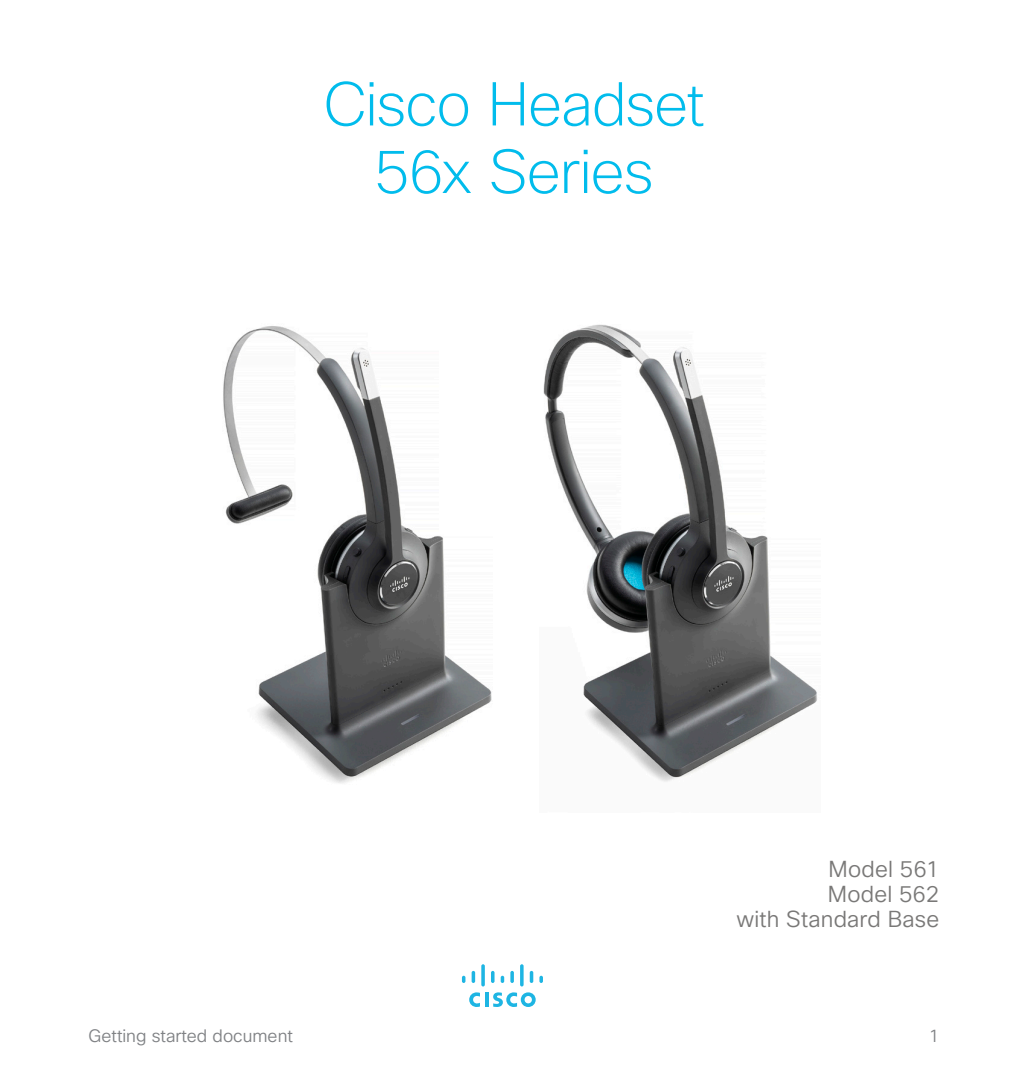
<style>
.page{position:relative;width:1028px;height:1085px;background:#fff}
.page>*{position:absolute;margin:0;border:0;box-sizing:border-box;transform-origin:0 0}
.Headline{font:200 60px/67.5px "Cisco Sans";letter-spacing:-.02em;color:#01bcec;text-align:center}
.Subhead_1{font:300 22.5px/25px "Cisco Sans";letter-spacing:.01em;color:#797877;text-align:right}
.t1{font:300 17.5px "Cisco Sans";color:#808285}
</style>
<div class="page">
<img style="left:543px;top:324px;width:274px;height:458px">
<img style="left:223px;top:326px;width:269px;height:457px">
<hr style="left:485px;top:992px;width:3px;height:14px;background:#1eb5e3">
<svg style="left:469px;top:992px;width:11px;height:14px"></svg>
<svg style="left:493px;top:992px;width:42px;height:14px"></svg>
<svg style="left:462px;top:975px;width:3px;height:7px"></svg>
<svg style="left:471px;top:970px;width:4px;height:12px"></svg>
<svg style="left:481px;top:964px;width:4px;height:22px"></svg>
<svg style="left:491px;top:971px;width:3px;height:11px"></svg>
<svg style="left:500px;top:975px;width:4px;height:7px"></svg>
<svg style="left:510px;top:970px;width:4px;height:12px"></svg>
<hr style="left:520px;top:964px;width:3px;height:22px;background:#1eb5e3;border-radius:2px">
<svg style="left:530px;top:970px;width:3px;height:12px"></svg>
<svg style="left:539px;top:975px;width:4px;height:7px"></svg>
<p class="Headline" style="left:323px;top:72px;width:382px">Cisco Headset<br>56x Series</p>
<p class="Subhead_1" style="left:736px;top:856px;width:204px">Model 561<br>Model 562<br>with Standard Base</p>
<p class="t1" style="left:89px;top:1024px;width:206px">Getting started document</p>
<p class="t1" style="left:928px;top:1024px;width:12px">1</p>
</div>
